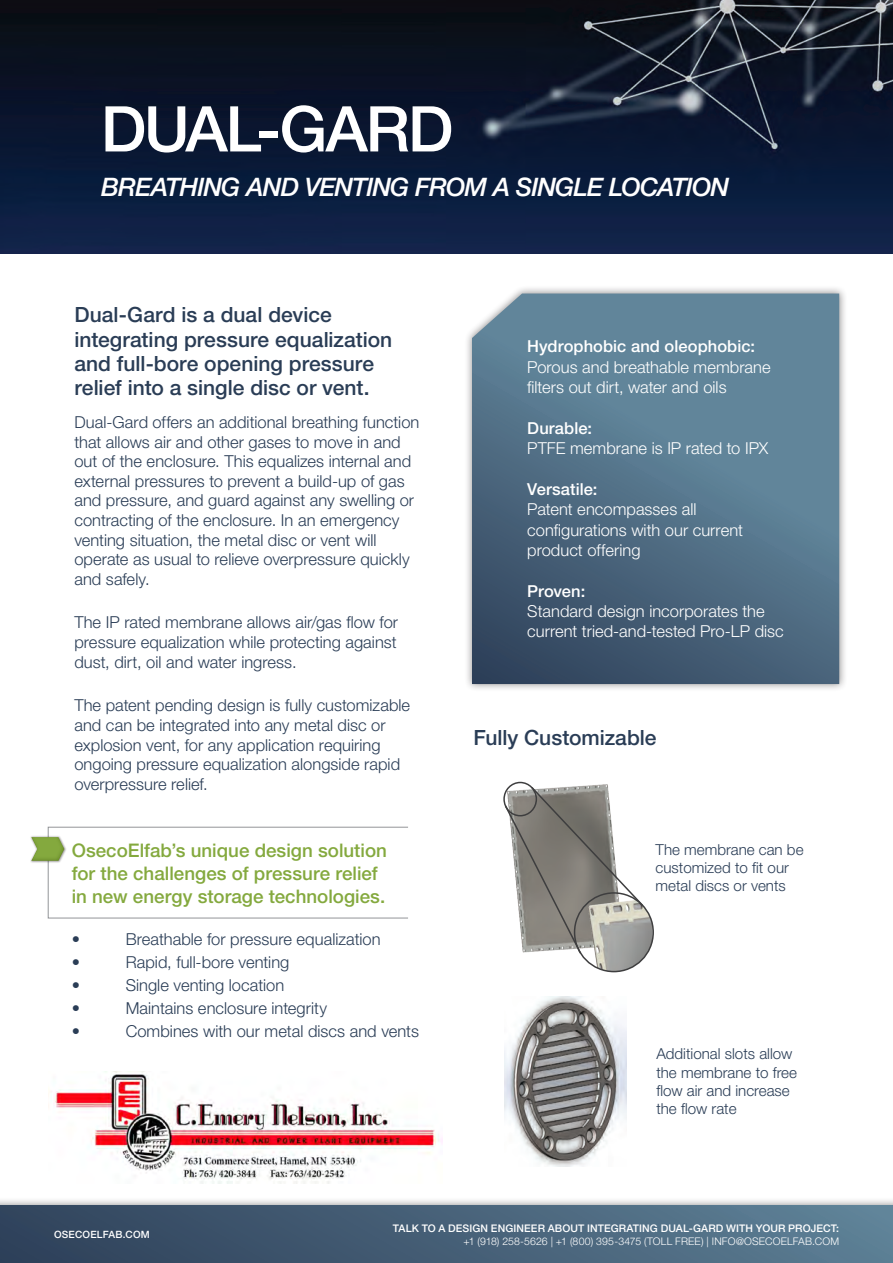
<style>
.page{position:relative;width:893px;height:1263px;background:#fff}
.page>*{position:absolute;margin:0;border:0;box-sizing:border-box;transform-origin:0 0}
.t1{font:500 63.15px "Helvetica Neue LT Pro";letter-spacing:-.035em;color:#fff}
.t2{font:italic 500 25.5px "Helvetica Neue LT Pro";letter-spacing:-.035em;color:#fff}
.t3{font:500 21px/24.2px "Helvetica Neue LT Pro";color:#2a3d56}
.t4{font:500 18.75px/23.2px "Helvetica Neue LT Pro";color:#84a93e}
.t5{font:300 16.5px/19.6px "Helvetica Neue LT Pro";color:#2a3d56}
.t6{font:300 16.5px/20.4px "Helvetica Neue LT Pro";color:#fff}
.t7{font:500 16.5px "Helvetica Neue LT Pro";letter-spacing:.005em;color:#fff}
.t8{font:300 15.15px/18.1px "Helvetica Neue LT Pro";color:#2a3d56}
.t9{font:500 10.5px "Helvetica Neue LT Pro";letter-spacing:.01em;color:#fff}
.t10{font:300 10.5px "Helvetica Neue LT Pro";letter-spacing:.015em;color:#fff}
.t11{font:500 10.05px "Helvetica Neue LT Pro";letter-spacing:.02em;color:#fff}
</style>
<div class="page">
<div style="left:0;top:1197px;width:893px;height:66px;background:#231f20;opacity:.5"></div>
<div style="left:0;top:1205px;width:893px;height:58px;background:linear-gradient(to right,#2f415a,#5e8196)"></div>
<img style="left:0;top:0;width:446px;height:254px">
<img style="left:446px;top:0;width:447px;height:254px">
<div style="left:30px;top:835px;width:37px;height:28px;background:#f6f6f6"></div>
<svg style="left:32px;top:826px;width:376px;height:93px"></svg>
<div style="left:29px;top:835px;width:36px;height:27px;background:#687912;opacity:.48"></div>
<div style="left:464px;top:285px;width:383px;height:407px;background:#231f20;opacity:.5"></div>
<svg style="left:472px;top:293px;width:367px;height:391px;background:#547288"></svg>
<img style="left:505px;top:996px;width:121px;height:170px">
<div style="left:503px;top:782px;width:34px;height:34px;border:2px solid #3e3e3f;border-radius:50%"></div>
<img style="left:585px;top:907px;width:68px;height:64px">
<svg style="left:503px;top:785px;width:142px;height:170px"></svg>
<img style="left:48px;top:1072px;width:395px;height:111px">
<h1 class="t1" style="left:101px;top:91px;width:354px">DUAL-GARD</h1>
<h2 class="t2" style="left:101px;top:172px;width:629px">BREATHING AND VENTING FROM A SINGLE LOCATION</h2>
<p class="t3" style="left:74px;top:303px;width:319px">Dual-Gard is a dual device integrating pressure equalization and full-bore opening pressure relief into a single disc or vent.</p>
<p class="t5" style="left:74px;top:412px;width:347px">Dual-Gard offers an additional breathing function that allows air and other gases to move in and out of the enclosure. This equalizes internal and external pressures to prevent a build-up of gas and pressure, and guard against any swelling or contracting of the enclosure. In an emergency venting situation, the metal disc or vent will operate as usual to relieve overpressure quickly and safely.</p>
<p class="t5" style="left:74px;top:612px;width:325px;text-align:justify">The IP rated membrane allows air/gas flow for pressure equalization while protecting against dust, dirt, oil and water ingress.</p>
<p class="t5" style="left:74px;top:695px;width:337px">The patent pending design is fully customizable and can be integrated into any metal disc or explosion vent, for any application requiring ongoing pressure equalization alongside rapid overpressure relief.</p>
<p class="t4" style="left:72px;top:838px;width:317px">OsecoElfab’s unique design solution for the challenges of pressure relief in new energy storage technologies.</p>
<p class="t5" style="left:72px;top:929px;width:10px">•</p>
<p class="t5" style="left:126px;top:929px;width:256px">Breathable for pressure equalization</p>
<p class="t5" style="left:72px;top:952px;width:10px">•</p>
<p class="t5" style="left:126px;top:952px;width:165px">Rapid, full-bore venting</p>
<p class="t5" style="left:72px;top:975px;width:10px">•</p>
<p class="t5" style="left:126px;top:975px;width:160px">Single venting location</p>
<p class="t5" style="left:72px;top:998px;width:10px">•</p>
<p class="t5" style="left:126px;top:998px;width:203px">Maintains enclosure integrity</p>
<p class="t5" style="left:72px;top:1021px;width:10px">•</p>
<p class="t5" style="left:126px;top:1021px;width:295px">Combines with our metal discs and vents</p>
<p class="t7" style="left:527px;top:336px;width:229px">Hydrophobic and oleophobic:</p>
<p class="t6" style="left:527px;top:356px;width:245px">Porous and breathable membrane filters out dirt, water and oils</p>
<p class="t7" style="left:527px;top:418px;width:66px">Durable:</p>
<p class="t6" style="left:527px;top:438px;width:242px">PTFE membrane is IP rated to IPX</p>
<p class="t7" style="left:527px;top:479px;width:72px">Versatile:</p>
<p class="t6" style="left:527px;top:499px;width:217px">Patent encompasses all configurations with our current product offering</p>
<p class="t7" style="left:527px;top:581px;width:60px">Proven:</p>
<p class="t6" style="left:527px;top:601px;width:258px">Standard design incorporates the current tried-and-tested Pro-LP disc</p>
<p class="t3" style="left:473px;top:725px;width:185px">Fully Customizable</p>
<p class="t8" style="left:656px;top:840px;width:149px">The membrane can be customized to fit our metal discs or vents</p>
<p class="t8" style="left:656px;top:1044px;width:142px">Additional slots allow the membrane to free flow air and increase the flow rate</p>
<p class="t11" style="left:54px;top:1228px;width:97px">OSECOELFAB.COM</p>
<p class="t9" style="left:393px;top:1222px;width:448px">TALK TO A DESIGN ENGINEER ABOUT INTEGRATING DUAL-GARD WITH YOUR PROJECT:</p>
<p class="t10" style="left:463px;top:1234px;width:377px">+1 (918) 258-5626 | +1 (800) 395-3475 (TOLL FREE) | INFO@OSECOELFAB.COM</p>
</div>
